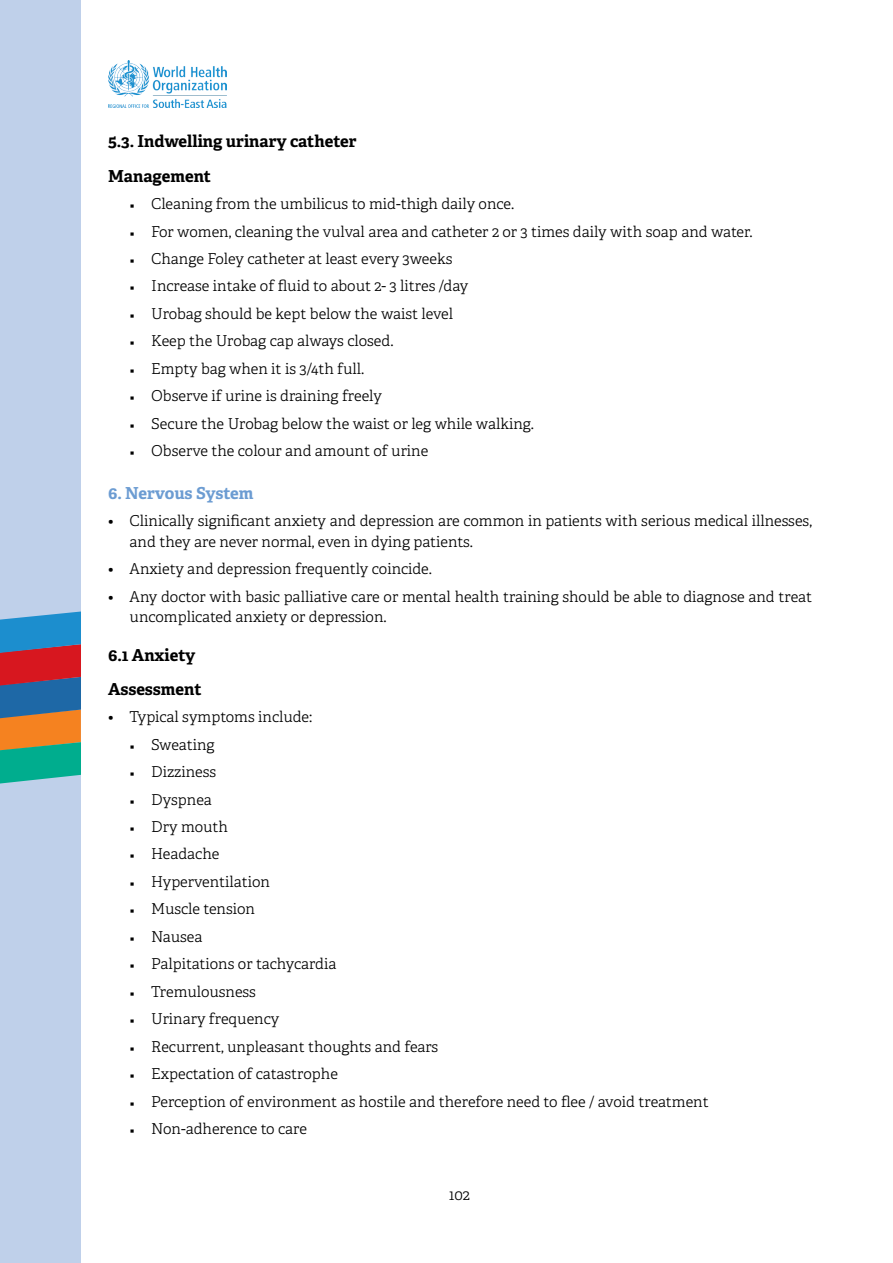
<style>
.page{position:relative;width:893px;height:1263px;background:#fff}
.page>*{position:absolute;margin:0;border:0;box-sizing:border-box;transform-origin:0 0}
.t1{font:700 16.5px/34.2px "Adelle";color:#000}
.t2{font:700 16.5px "Adelle";letter-spacing:-.005em;color:#6c9cd2}
.t3{font:300 15px/20.7px "Adelle";color:#000}
.s1{font-size:9px}
</style>
<div class="page">
<div style="left:0;top:0;width:81px;height:1263px;background:#bfd0ea"></div>
<svg style="left:0;top:611px;width:81px;height:173px;background:#6b777a"></svg>
<img style="left:108px;top:60px;width:118px;height:48px">
<p class="t1" style="left:108px;top:125px;width:250px">5.3. Indwelling urinary catheter<br>Management</p>
<p class="t3" style="left:130px;top:194px;width:386px"><span class="s1">•</span> Cleaning from the umbilicus to mid-thigh daily once.</p>
<p class="t3" style="left:130px;top:221px;width:625px"><span class="s1">•</span> For women, cleaning the vulval area and catheter 2 or 3 times daily with soap and water.</p>
<p class="t3" style="left:130px;top:249px;width:324px"><span class="s1">•</span> Change Foley catheter at least every 3weeks</p>
<p class="t3" style="left:130px;top:276px;width:340px"><span class="s1">•</span> Increase intake of fluid to about 2- 3 litres /day</p>
<p class="t3" style="left:130px;top:304px;width:325px"><span class="s1">•</span> Urobag should be kept below the waist level</p>
<p class="t3" style="left:130px;top:331px;width:265px"><span class="s1">•</span> Keep the Urobag cap always closed.</p>
<p class="t3" style="left:130px;top:358px;width:236px"><span class="s1">•</span> Empty bag when it is 3/4th full.</p>
<p class="t3" style="left:130px;top:386px;width:254px"><span class="s1">•</span> Observe if urine is draining freely</p>
<p class="t3" style="left:130px;top:413px;width:406px"><span class="s1">•</span> Secure the Urobag below the waist or leg while walking.</p>
<p class="t3" style="left:130px;top:441px;width:300px"><span class="s1">•</span> Observe the colour and amount of urine</p>
<p class="t2" style="left:108px;top:482px;width:147px">6. Nervous System</p>
<p class="t3" style="left:130px;top:511px;width:684px;text-indent:-22px">• Clinically significant anxiety and depression are common in patients with serious medical illnesses, and they are never normal, even in dying patients.</p>
<p class="t3" style="left:108px;top:559px;width:325px">• Anxiety and depression frequently coincide.</p>
<p class="t3" style="left:130px;top:586px;width:684px;text-indent:-22px">• Any doctor with basic palliative care or mental health training should be able to diagnose and treat uncomplicated anxiety or depression.</p>
<p class="t1" style="left:108px;top:638px;width:95px">6.1 Anxiety<br>Assessment</p>
<p class="t3" style="left:108px;top:707px;width:206px">• Typical symptoms include:</p>
<p class="t3" style="left:130px;top:734px;width:86px"><span class="s1">•</span> Sweating</p>
<p class="t3" style="left:130px;top:762px;width:88px"><span class="s1">•</span> Dizziness</p>
<p class="t3" style="left:130px;top:789px;width:84px"><span class="s1">•</span> Dyspnea</p>
<p class="t3" style="left:130px;top:817px;width:100px"><span class="s1">•</span> Dry mouth</p>
<p class="t3" style="left:130px;top:844px;width:91px"><span class="s1">•</span> Headache</p>
<p class="t3" style="left:130px;top:871px;width:142px"><span class="s1">•</span> Hyperventilation</p>
<p class="t3" style="left:130px;top:899px;width:127px"><span class="s1">•</span> Muscle tension</p>
<p class="t3" style="left:130px;top:926px;width:74px"><span class="s1">•</span> Nausea</p>
<p class="t3" style="left:130px;top:954px;width:208px"><span class="s1">•</span> Palpitations or tachycardia</p>
<p class="t3" style="left:130px;top:981px;width:128px"><span class="s1">•</span> Tremulousness</p>
<p class="t3" style="left:130px;top:1009px;width:151px"><span class="s1">•</span> Urinary frequency</p>
<p class="t3" style="left:130px;top:1036px;width:310px"><span class="s1">•</span> Recurrent, unpleasant thoughts and fears</p>
<p class="t3" style="left:130px;top:1064px;width:210px"><span class="s1">•</span> Expectation of catastrophe</p>
<p class="t3" style="left:130px;top:1091px;width:581px"><span class="s1">•</span> Perception of environment as hostile and therefore need to flee / avoid treatment</p>
<p class="t3" style="left:130px;top:1118px;width:179px"><span class="s1">•</span> Non-adherence to care</p>
<p class="t3" style="left:449px;top:1184px;width:22px">102</p>
</div>
